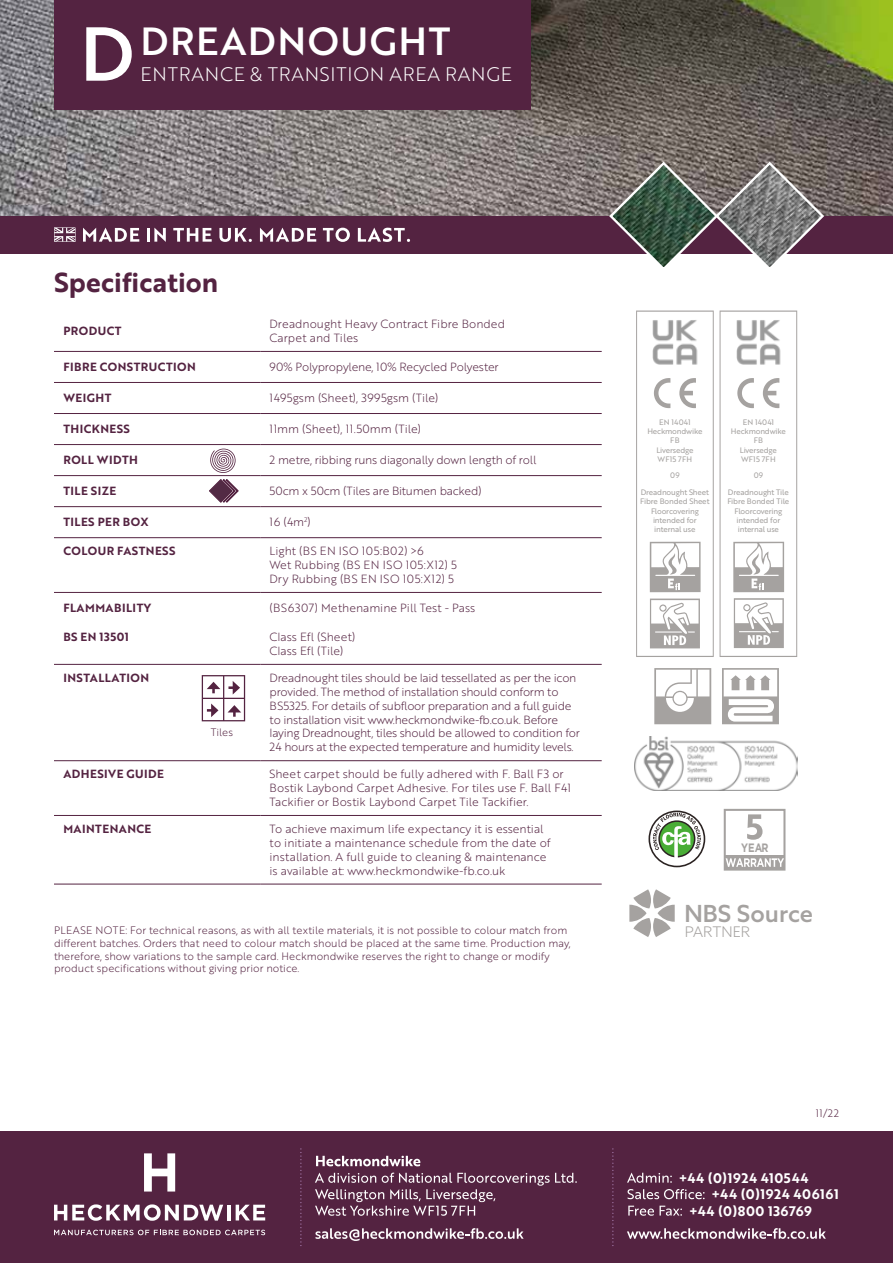
<style>
.page{position:relative;width:893px;height:1263px;background:#fff}
.page>*{position:absolute;margin:0;border:0;box-sizing:border-box;transform-origin:0 0}
.t1{font:74.25px "Brother 1816 Medium";color:#fff}
.t2{font:38.25px "Brother 1816 Medium";letter-spacing:.04em;color:#fff}
.t3{font:26.7px "Brother 1816 Bold";color:#542341}
.t4{font:500 23.55px "Azo Sans";color:#a5a2a0}
.t5{font:19.05px "Brother 1816 Light";letter-spacing:.04em;color:#fff}
.t6{font:300 14.7px "Azo Sans";color:#a5a2a0}
.t7{font:13.5px "Brother 1816 Bold";letter-spacing:.04em;color:#fff}
.t8{font:700 12.15px "Gotham";color:#a5a2a0;scale:.8 1}
.t9{font:11.55px/13.8px "Brother 1816 Light";color:#542341}
.t10{font:11.55px/13.8px "Brother 1816 Light";letter-spacing:-.025em;color:#542341}
.t11{font:11.55px "Brother 1816 Bold";letter-spacing:.04em;color:#542341}
.t12{font:11.55px "Brother 1816 Light";letter-spacing:-.02em;color:#542341}
.t13{font:11.55px/13.8px "Brother 1816 Light";letter-spacing:.04em;color:#542341}
.t14{font:10.5px/12.6px "Brother 1816 Light";color:#542341}
.t15{font:7.8px/9.3px "Brother 1816 Regular";letter-spacing:-.02em;color:#a5a2a0;text-align:center}
</style>
<div class="page">
<hr style="left:54px;top:351px;width:206px;height:1px;background:#542341">
<hr style="left:260px;top:351px;width:342px;height:1px;background:#542341">
<hr style="left:54px;top:382px;width:206px;height:1px;background:#542341">
<hr style="left:260px;top:382px;width:342px;height:1px;background:#542341">
<hr style="left:54px;top:413px;width:206px;height:1px;background:#542341">
<hr style="left:260px;top:413px;width:342px;height:1px;background:#542341">
<hr style="left:54px;top:444px;width:206px;height:1px;background:#542341">
<hr style="left:260px;top:444px;width:342px;height:1px;background:#542341">
<hr style="left:54px;top:475px;width:206px;height:1px;background:#542341">
<hr style="left:260px;top:475px;width:342px;height:1px;background:#542341">
<hr style="left:54px;top:506px;width:206px;height:1px;background:#542341">
<hr style="left:260px;top:506px;width:342px;height:1px;background:#542341">
<hr style="left:54px;top:537px;width:206px;height:1px;background:#542341">
<hr style="left:260px;top:537px;width:342px;height:1px;background:#542341">
<hr style="left:54px;top:664px;width:206px;height:1px;background:#542341">
<hr style="left:260px;top:664px;width:342px;height:1px;background:#542341">
<hr style="left:54px;top:760px;width:206px;height:1px;background:#542341">
<hr style="left:260px;top:760px;width:342px;height:1px;background:#542341">
<hr style="left:54px;top:815px;width:206px;height:1px;background:#542341">
<hr style="left:260px;top:815px;width:342px;height:1px;background:#542341">
<hr style="left:54px;top:884px;width:206px;height:1px;background:#542341">
<hr style="left:260px;top:884px;width:342px;height:1px;background:#542341">
<hr style="left:54px;top:592px;width:206px;height:1px;background:#542341">
<hr style="left:260px;top:592px;width:342px;height:1px;background:#542341">
<img style="left:0;top:0;width:893px;height:216px">
<div style="left:0;top:1131px;width:893px;height:132px;background:#542341"></div>
<svg style="left:300px;top:1148px;width:2px;height:98px"></svg>
<svg style="left:612px;top:1148px;width:1px;height:98px"></svg>
<svg style="left:316px;top:1156px;width:104px;height:10px"></svg>
<svg style="left:315px;top:1172px;width:262px;height:44px"></svg>
<svg style="left:315px;top:1228px;width:209px;height:13px"></svg>
<svg style="left:54px;top:1204px;width:169px;height:17px"></svg>
<hr style="left:227px;top:1205px;width:4px;height:15px;background:#fff">
<svg style="left:236px;top:1205px;width:29px;height:15px"></svg>
<svg style="left:144px;top:1153px;width:31px;height:38px"></svg>
<svg style="left:54px;top:1230px;width:211px;height:5px"></svg>
<svg style="left:627px;top:1172px;width:45px;height:11px"></svg>
<svg style="left:628px;top:1189px;width:77px;height:10px"></svg>
<svg style="left:628px;top:1206px;width:54px;height:10px"></svg>
<svg style="left:627px;top:1228px;width:199px;height:11px"></svg>
<div style="left:0;top:216px;width:893px;height:37px;background:#542341"></div>
<svg style="left:607px;top:160px;width:219px;height:107px"></svg>
<svg style="left:83px;top:228px;width:56px;height:14px"></svg>
<hr style="left:147px;top:228px;width:3px;height:14px;background:#fff">
<svg style="left:154px;top:228px;width:12px;height:14px"></svg>
<svg style="left:173px;top:228px;width:39px;height:14px"></svg>
<svg style="left:219px;top:228px;width:33px;height:14px"></svg>
<svg style="left:260px;top:228px;width:56px;height:14px"></svg>
<svg style="left:323px;top:228px;width:27px;height:14px"></svg>
<svg style="left:358px;top:228px;width:52px;height:14px"></svg>
<svg style="left:54px;top:228px;width:21px;height:14px"></svg>
<svg style="left:202px;top:675px;width:43px;height:46px"></svg>
<svg style="left:654px;top:668px;width:57px;height:56px"></svg>
<svg style="left:722px;top:668px;width:57px;height:56px"></svg>
<div style="left:54px;top:0;width:476px;height:109px;background:#542341"></div>
<svg style="left:636px;top:310px;width:78px;height:347px"></svg>
<svg style="left:720px;top:310px;width:77px;height:347px"></svg>
<div style="left:724px;top:809px;width:61px;height:62px;border:2px solid #a5a2a0"></div>
<div style="left:725px;top:855px;width:59px;height:14px;background:#a5a2a0"></div>
<svg style="left:726px;top:858px;width:58px;height:9px"></svg>
<svg style="left:747px;top:814px;width:15px;height:26px"></svg>
<svg style="left:209px;top:448px;width:29px;height:54px"></svg>
<svg style="left:648px;top:810px;width:57px;height:57px"></svg>
<div style="left:650px;top:812px;width:54px;height:54px;background:#fff;border-radius:50%"></div>
<svg style="left:653px;top:813px;width:48px;height:46px"></svg>
<svg style="left:629px;top:889px;width:46px;height:48px"></svg>
<img style="left:634px;top:737px;width:164px;height:54px">
<img style="left:653px;top:320px;width:47px;height:44px">
<img style="left:736px;top:320px;width:47px;height:44px">
<h1 class="t1" style="left:80px;top:-2px;width:56px">D</h1>
<h2 class="t2" style="left:141px;top:13px;width:311px">DREADNOUGHT</h2>
<h3 class="t5" style="left:141px;top:60px;width:373px">ENTRANCE &amp; TRANSITION AREA RANGE</h3>
<h3 class="t3" style="left:54px;top:263px;width:166px">Specification</h3>
<p class="t11" style="left:63px;top:322px;width:60px">PRODUCT</p>
<p class="t9" style="left:270px;top:317px;width:237px">Dreadnought Heavy Contract Fibre Bonded<br>Carpet and Tiles</p>
<p class="t11" style="left:63px;top:358px;width:134px">FIBRE CONSTRUCTION</p>
<p class="t12" style="left:270px;top:358px;width:231px">90% Polypropylene, 10% Recycled Polyester</p>
<p class="t11" style="left:63px;top:389px;width:50px">WEIGHT</p>
<p class="t9" style="left:270px;top:391px;width:170px">1495gsm (Sheet), 3995gsm (Tile)</p>
<p class="t11" style="left:63px;top:420px;width:68px">THICKNESS</p>
<p class="t9" style="left:270px;top:422px;width:153px">11mm (Sheet), 11.50mm (Tile)</p>
<p class="t11" style="left:63px;top:451px;width:76px">ROLL WIDTH</p>
<p class="t12" style="left:270px;top:452px;width:268px">2 metre, ribbing runs diagonally down length of roll</p>
<p class="t11" style="left:63px;top:482px;width:54px">TILE SIZE</p>
<p class="t12" style="left:270px;top:483px;width:213px">50cm x 50cm (Tiles are Bitumen backed)</p>
<p class="t11" style="left:63px;top:513px;width:87px">TILES PER BOX</p>
<p class="t9" style="left:270px;top:515px;width:43px">16 (4m<sup>2</sup>)</p>
<p class="t11" style="left:63px;top:542px;width:114px">COLOUR FASTNESS</p>
<p class="t13" style="left:270px;top:544px;width:189px">Light (BS EN ISO 105:B02) &gt;6<br>Wet Rubbing (BS EN ISO 105:X12) 5<br>Dry Rubbing (BS EN ISO 105:X12) 5</p>
<p class="t11" style="left:63px;top:599px;width:89px">FLAMMABILITY</p>
<p class="t9" style="left:270px;top:601px;width:207px">(BS6307) Methenamine Pill Test - Pass</p>
<p class="t11" style="left:63px;top:628px;width:67px">BS EN 13501</p>
<p class="t9" style="left:270px;top:630px;width:87px">Class Efl (Sheet)<br>Class Efl (Tile)</p>
<p class="t11" style="left:63px;top:669px;width:87px">INSTALLATION</p>
<p class="t10" style="left:270px;top:670px;width:312px">Dreadnought tiles should be laid tessellated as per the icon provided. The method of installation should conform to BS5325. For details of subfloor preparation and a full guide to installation visit: www.heckmondwike-fb.co.uk. Before laying Dreadnought, tiles should be allowed to condition for 24 hours at the expected temperature and humidity levels.</p>
<p class="t11" style="left:63px;top:765px;width:102px">ADHESIVE GUIDE</p>
<p class="t9" style="left:270px;top:767px;width:303px">Sheet carpet should be fully adhered with F. Ball F3 or<br>Bostik Laybond Carpet Adhesive. For tiles use F. Ball F41<br>Tackifier or Bostik Laybond Carpet Tile Tackifier.</p>
<p class="t11" style="left:63px;top:820px;width:90px">MAINTENANCE</p>
<p class="t9" style="left:270px;top:822px;width:283px">To achieve maximum life expectancy it is essential to initiate a maintenance schedule from the date of installation. A full guide to cleaning &amp; maintenance is available at: www.heckmondwike-fb.co.uk</p>
<p class="t14" style="left:211px;top:726px;width:24px">Tiles</p>
<p class="t14" style="left:54px;top:924px;width:518px">PLEASE NOTE: For technical reasons, as with all textile materials, it is not possible to colour match from different batches. Orders that need to colour match should be placed at the same time. Production may, therefore, show variations to the sample card. Heckmondwike reserves the right to change or modify product specifications without giving prior notice.</p>
<p class="t15" style="left:647px;top:417px;width:57px">EN 14041<br>Heckmondwike<br>FB<br>Liversedge<br>WF15 7FH</p>
<p class="t15" style="left:641px;top:467px;width:70px;line-height:16.6px">09<br>Dreadnought Sheet</p>
<p class="t15" style="left:640px;top:496px;width:71px">Fibre Bonded Sheet<br>Floorcovering intended for internal use</p>
<p class="t15" style="left:731px;top:417px;width:57px">EN 14041<br>Heckmondwike<br>FB<br>Liversedge<br>WF15 7FH</p>
<p class="t15" style="left:728px;top:467px;width:62px;line-height:16.6px">09<br>Dreadnought Tile</p>
<p class="t15" style="left:727px;top:496px;width:63px">Fibre Bonded Tile<br>Floorcovering intended for internal use</p>
<p class="t8" style="left:741px;top:840px;width:35px">YEAR</p>
<h3 class="t4" style="left:684px;top:898px;width:130px">NBS Source</h3>
<p class="t6" style="left:685px;top:922px;width:67px">PARTNER</p>
<p class="t14" style="left:816px;top:1107px;width:25px">11/22</p>
<p class="t7" style="left:679px;top:1168px;width:131px">+44 (0)1924 410544</p>
<p class="t7" style="left:712px;top:1184px;width:129px">+44 (0)1924 406161</p>
<p class="t7" style="left:689px;top:1201px;width:125px">+44 (0)800 136769</p>
</div>
